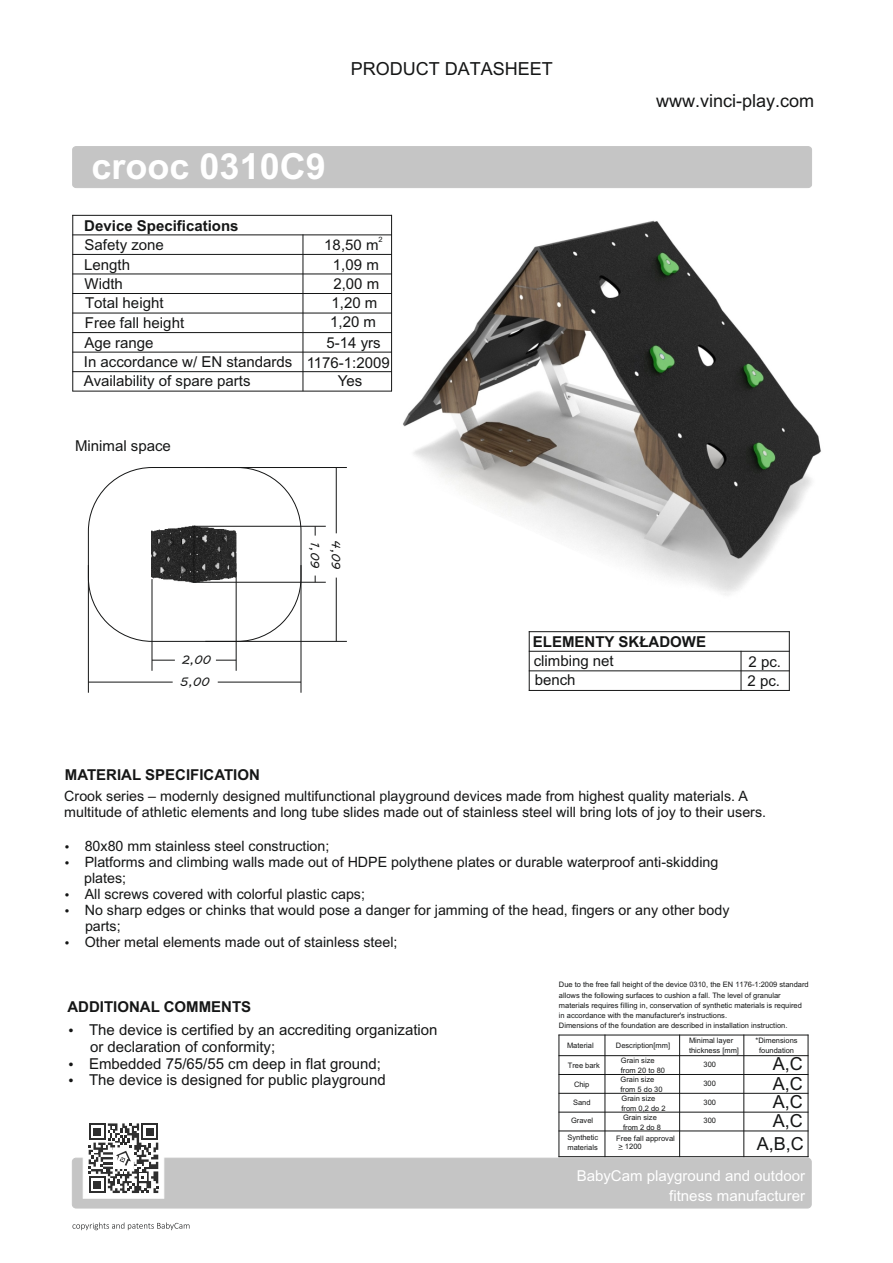
<style>
.page{position:relative;width:893px;height:1263px;background:#fff}
.page>*{position:absolute;margin:0;border:0;box-sizing:border-box;transform-origin:0 0}
.t1{font:700 36px "Arial";color:#fff}
.t2{font:18px "Arial Unicode MS";color:#151616}
.t3{font:18px/18.9px "Arial";color:#151616;text-align:justify}
.t4{font:15px/16.8px "Arial";color:#151616}
.t5{font:15px/20px "Arial Unicode MS";color:#151616}
.t6{font:700 15px "Arial";color:#151616}
.t7{font:15px/20.1px "Arial Unicode MS";color:#fff;text-align:right}
.t8{font:14.7px "Arial";color:#151616}
.t9{font:14.25px/15.9px "Arial";color:#151616}
.t10{font:12px "MV Boli";color:#151616}
.t11{font:7.5px/10.1px "Arial Unicode MS";color:#151616}
.t12{font:7.5px "Arial";color:#151616}
.t13{font:7.35px "Arial";color:#151616}
.s1{font-family:"Arial"}
.s2{font-family:"Arial Unicode MS"}
</style>
<div class="page">
<img style="left:370px;top:186px;width:451px;height:409px">
<svg style="left:88px;top:467px;width:214px;height:175px"></svg>
<hr style="left:301px;top:565px;width:1px;height:128px;background:#151616">
<hr style="left:88px;top:565px;width:1px;height:128px;background:#151616">
<hr style="left:218px;top:682px;width:83px;height:1px;background:#151616">
<hr style="left:88px;top:682px;width:85px;height:1px;background:#151616">
<hr style="left:152px;top:579px;width:1px;height:92px;background:#151616">
<hr style="left:236px;top:572px;width:1px;height:99px;background:#151616">
<svg style="left:152px;top:660px;width:23px;height:1px"></svg>
<svg style="left:216px;top:660px;width:20px;height:1px"></svg>
<hr style="left:205px;top:641px;width:142px;height:1px;background:#151616">
<hr style="left:205px;top:467px;width:142px;height:1px;background:#151616">
<hr style="left:336px;top:578px;width:1px;height:63px;background:#151616">
<hr style="left:336px;top:467px;width:1px;height:66px;background:#151616">
<hr style="left:193px;top:582px;width:133px;height:1px;background:#151616">
<hr style="left:194px;top:526px;width:132px;height:1px;background:#151616">
<svg style="left:73px;top:1222px;width:116px;height:8px"></svg>
<div style="left:72px;top:146px;width:740px;height:42px;background:#c5c5c5;border:1px solid #c5c5c5;border-radius:3px"></div>
<div style="left:72px;top:1158px;width:740px;height:50px;background:#c5c5c5;border:1px solid #c5c5c5;border-radius:4px"></div>
<hr style="left:72px;top:215px;width:1px;height:176px;background:#151616">
<hr style="left:303px;top:234px;width:1px;height:157px;background:#151616">
<hr style="left:391px;top:215px;width:1px;height:176px;background:#151616">
<hr style="left:72px;top:391px;width:320px;height:1px;background:#151616">
<hr style="left:72px;top:371px;width:320px;height:1px;background:#151616">
<hr style="left:72px;top:352px;width:320px;height:1px;background:#151616">
<hr style="left:72px;top:332px;width:320px;height:1px;background:#151616">
<hr style="left:72px;top:313px;width:320px;height:1px;background:#151616">
<hr style="left:72px;top:293px;width:320px;height:1px;background:#151616">
<hr style="left:72px;top:274px;width:320px;height:1px;background:#151616">
<hr style="left:72px;top:254px;width:320px;height:1px;background:#151616">
<hr style="left:72px;top:234px;width:320px;height:1px;background:#151616">
<hr style="left:72px;top:215px;width:320px;height:1px;background:#151616">
<svg style="left:82px;top:1123px;width:83px;height:76px"></svg>
<hr style="left:529px;top:631px;width:1px;height:60px;background:#151616">
<hr style="left:741px;top:651px;width:1px;height:40px;background:#151616">
<hr style="left:789px;top:631px;width:1px;height:60px;background:#151616">
<hr style="left:529px;top:690px;width:261px;height:1px;background:#151616">
<hr style="left:529px;top:670px;width:261px;height:1px;background:#151616">
<hr style="left:529px;top:651px;width:261px;height:1px;background:#151616">
<hr style="left:529px;top:631px;width:261px;height:1px;background:#151616">
<hr style="left:558px;top:1034px;width:1px;height:123px;background:#151616">
<hr style="left:604px;top:1034px;width:1px;height:123px;background:#151616">
<hr style="left:679px;top:1034px;width:1px;height:123px;background:#151616">
<hr style="left:743px;top:1034px;width:1px;height:123px;background:#151616">
<hr style="left:808px;top:1034px;width:1px;height:123px;background:#151616">
<hr style="left:558px;top:1156px;width:250px;height:1px;background:#151616">
<hr style="left:558px;top:1130px;width:250px;height:1px;background:#151616">
<hr style="left:558px;top:1112px;width:250px;height:1px;background:#151616">
<hr style="left:558px;top:1093px;width:250px;height:1px;background:#151616">
<hr style="left:558px;top:1074px;width:250px;height:1px;background:#151616">
<hr style="left:558px;top:1055px;width:250px;height:1px;background:#151616">
<hr style="left:558px;top:1034px;width:250px;height:1px;background:#151616">
<p class="t2" style="left:351px;top:62px;width:204px">PRODUCT DATASHEET</p>
<h1 class="t1" style="left:92px;top:153px;width:236px">crooc 0310C9</h1>
<p class="t6" style="left:84px;top:220px;width:156px">Device Specifications</p>
<p class="t5" style="left:84px;top:236px;width:81px">Safety zone<br>Length<br>Width</p>
<p class="t5" style="left:85px;top:314px;width:101px">Free fall height</p>
<p class="t5" style="left:84px;top:354px;width:210px">In accordance w/ EN standards</p>
<p class="t5" style="left:85px;top:295px;width:80px">Total height</p>
<p class="t5" style="left:84px;top:334px;width:71px">Age range</p>
<p class="t5" style="left:84px;top:372px;width:168px">Availability of spare parts</p>
<p class="t13" style="left:378px;top:237px;width:6px">2</p>
<p class="t8" style="left:324px;top:239px;width:56px">18,50 m</p>
<p class="t4" style="left:333px;top:256px;width:48px;line-height:19.2px">1,09 m<br>2,00 m</p>
<p class="t4" style="left:332px;top:296px;width:47px">1,20 m</p>
<p class="t4" style="left:330px;top:315px;width:47px">1,20 m</p>
<p class="t4" style="left:326px;top:335px;width:56px">5-14 yrs</p>
<p class="t4" style="left:307px;top:355px;width:85px">1176-1:2009</p>
<p class="t4" style="left:338px;top:374px;width:26px">Yes</p>
<p class="t5" style="left:75px;top:437px;width:97px">Minimal space</p>
<p class="t10" style="left:319px;top:542px;width:27px;rotate:90deg">1,09</p>
<p class="t10" style="left:341px;top:540px;width:30px;rotate:90deg">4,09</p>
<p class="t2" style="left:656px;top:94px;width:160px">www.vinci-play.com</p>
<p class="t10" style="left:182px;top:656px;width:31px">2,00</p>
<p class="t10" style="left:180px;top:678px;width:31px">5,00</p>
<p class="t6" style="left:65px;top:769px;width:197px">MATERIAL SPECIFICATION</p>
<p class="t6" style="left:533px;top:636px;width:175px">ELEMENTY SKŁADOWE</p>
<p class="t5" style="left:534px;top:652px;width:82px">climbing net</p>
<p class="t4" style="left:748px;top:655px;width:34px">2 pc.</p>
<p class="t4" style="left:535px;top:672px;width:42px">bench</p>
<p class="t4" style="left:748px;top:674px;width:34px">2 pc.</p>
<p class="t9" style="left:64px;top:789px;width:703px">Crook series – modernly designed multifunctional playground devices made from highest quality materials. A multitude of athletic elements and long tube slides made out of stainless steel will bring lots of joy to their users.</p>
<p class="t9" style="left:84px;top:839px;width:647px">80x80 mm stainless steel construction;<br>Platforms and climbing walls made out of HDPE polythene plates or durable waterproof anti-skidding plates;<br>All screws covered with colorful plastic caps;<br>No sharp edges or chinks that would pose a danger for jamming of the head, fingers or any other body parts;<br>Other metal elements made out of stainless steel;</p>
<p class="t6" style="left:67px;top:1001px;width:185px">ADDITIONAL COMMENTS</p>
<p class="t4" style="left:89px;top:1023px;width:350px">The device is certified by an accrediting organization or declaration of conformity;<br>Embedded 75/65/55 cm deep in flat ground;<br>The device is designed for public playground</p>
<p class="t11" style="left:559px;top:980px;width:251px">Due to the free fall height of the device 0310, the EN 1176-1:2009 standard allows the following surfaces to cushion a fall. The level of granular materials requires filling in, conservation of synthetic materials is required in accordance with the manufacturer's instructions.<br>Dimensions of the foundation are described in installation instruction.</p>
<p class="t11" style="left:567px;top:1041px;width:28px">Material</p>
<p class="t11" style="left:616px;top:1041px;width:56px">Description<span class="s1">[mm]</span></p>
<p class="t11" style="left:689px;top:1036px;width:52px">Minimal layer thickness <span class="s1">[mm]</span></p>
<p class="t11" style="left:568px;top:1061px;width:34px">Tree bark</p>
<p class="t11" style="left:574px;top:1080px;width:17px">Chip</p>
<p class="t11" style="left:573px;top:1098px;width:19px">Sand</p>
<p class="t11" style="left:567px;top:1113px;width:32px;line-height:16.4px;text-align:center">Gravel<br>Synthetic</p>
<p class="t11" style="left:567px;top:1143px;width:32px">materials</p>
<p class="t11" style="left:621px;top:1056px;width:46px">Grain size from 20 to 80</p>
<p class="t11" style="left:620px;top:1075px;width:35px">Grain size</p>
<p class="t12" style="left:620px;top:1086px;width:44px"><span class="s2">from</span> 5 do 30</p>
<p class="t11" style="left:621px;top:1094px;width:35px">Grain size</p>
<p class="t12" style="left:621px;top:1105px;width:46px"><span class="s2">from</span> 0,2 do 2</p>
<p class="t11" style="left:623px;top:1113px;width:39px">Grain size from <span class="s1">2 do 8</span></p>
<p class="t12" style="left:704px;top:1061px;width:14px">300</p>
<p class="t12" style="left:703px;top:1081px;width:14px">300</p>
<p class="t12" style="left:704px;top:1118px;width:14px">300</p>
<p class="t12" style="left:704px;top:1099px;width:14px">300</p>
<p class="t11" style="left:616px;top:1133px;width:60px">Free fall approval</p>
<p class="t12" style="left:618px;top:1144px;width:25px">&gt; 1200</p>
<p class="t12" style="left:618px;top:1142px;width:6px">_</p>
<p class="t11" style="left:755px;top:1036px;width:44px;text-align:center"><span class="s1">*</span>Dimensions foundation</p>
<p class="t3" style="left:773px;top:1056px;width:32px">A,C A,C A,C A,C</p>
<p class="t3" style="left:757px;top:1135px;width:49px">A,B,C</p>
<p class="t7" style="left:577px;top:1167px;width:230px">BabyCam playground and outdoor fitness manufacturer</p>
</div>
